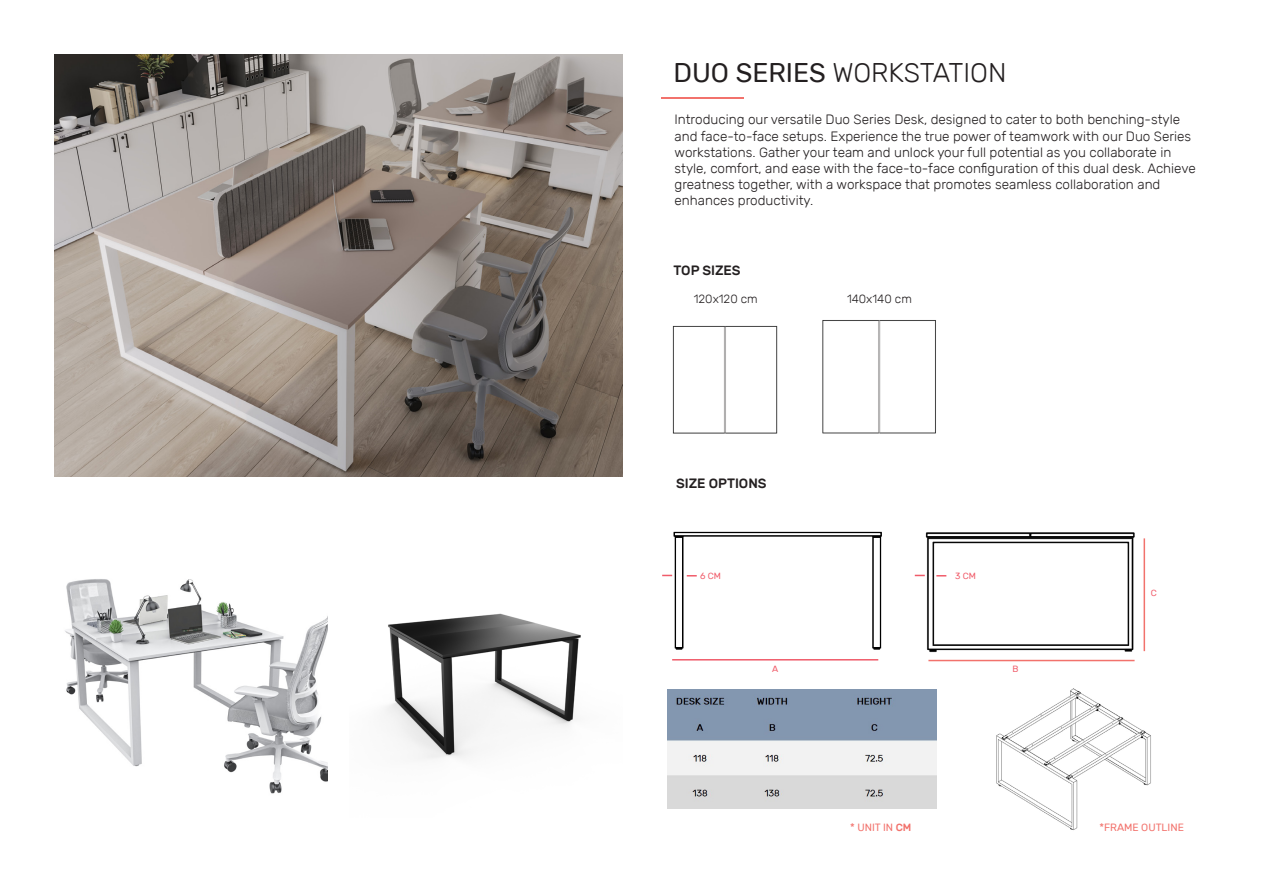
<style>
.page{position:relative;width:1263px;height:893px;background:#fff}
.page>*{position:absolute;margin:0;border:0;box-sizing:border-box;transform-origin:0 0}
.t1{font:300 27px "Rubik";letter-spacing:-.005em;color:#231f20}
.t2{font:300 13.5px/16.2px "Rubik";color:#231f20}
.t3{font:500 13.5px "Rubik";color:#231f20}
.t4{font:300 12px "Rubik";color:#231f20}
.Paragraph_Style_1{font:10.5px "Rubik";color:#f2726c}
.t5{font:9px "Rubik";color:#f05c6a}
.s1{font-weight:400}
.s2{font-weight:500}
</style>
<div class="page">
<img style="left:54px;top:54px;width:568px;height:423px">
<hr style="left:661px;top:97px;width:83px;height:2px;background:#f2726c">
<img style="left:672px;top:320px;width:264px;height:114px">
<img style="left:668px;top:689px;width:269px;height:119px">
<img style="left:996px;top:688px;width:155px;height:142px">
<img style="left:385px;top:613px;width:196px;height:146px">
<img style="left:65px;top:579px;width:262px;height:215px">
<img style="left:662px;top:531px;width:220px;height:130px">
<img style="left:914px;top:532px;width:232px;height:130px">
<hr style="left:672px;top:659px;width:206px;height:1px;background:#f05c6a">
<hr style="left:1143px;top:538px;width:2px;height:113px;background:#f2726c">
<hr style="left:928px;top:660px;width:206px;height:1px;background:#f2726c">
<p class="t1" style="left:673px;top:58px;width:335px"><span class="s1">DUO SERIES</span> WORKSTATION</p>
<p class="t2" style="left:674px;top:112px;width:523px">Introducing our versatile Duo Series Desk, designed to cater to both benching-style and face-to-face setups. Experience the true power of teamwork with our Duo Series workstations. Gather your team and unlock your full potential as you collaborate in style, comfort, and ease with the face-to-face configuration of this dual desk. Achieve greatness together, with a workspace that promotes seamless collaboration and</p>
<p class="t2" style="left:674px;top:193px;width:140px">enhances productivity.</p>
<p class="t3" style="left:673px;top:263px;width:69px">TOP SIZES</p>
<p class="t4" style="left:694px;top:292px;width:66px">120x120 cm</p>
<p class="t4" style="left:847px;top:292px;width:66px">140x140 cm</p>
<p class="t3" style="left:676px;top:476px;width:92px">SIZE OPTIONS</p>
<p class="t5" style="left:700px;top:571px;width:22px">6 CM</p>
<p class="t5" style="left:955px;top:571px;width:22px">3 CM</p>
<p class="t5" style="left:772px;top:664px;width:8px">A</p>
<p class="t5" style="left:1012px;top:664px;width:8px">B</p>
<p class="t5" style="left:1151px;top:588px;width:8px">C</p>
<p class="Paragraph_Style_1" style="left:850px;top:821px;width:63px">* UNIT IN <span class="s2">CM</span></p>
<p class="Paragraph_Style_1" style="left:1099px;top:821px;width:86px">*FRAME OUTLINE</p>
</div>
